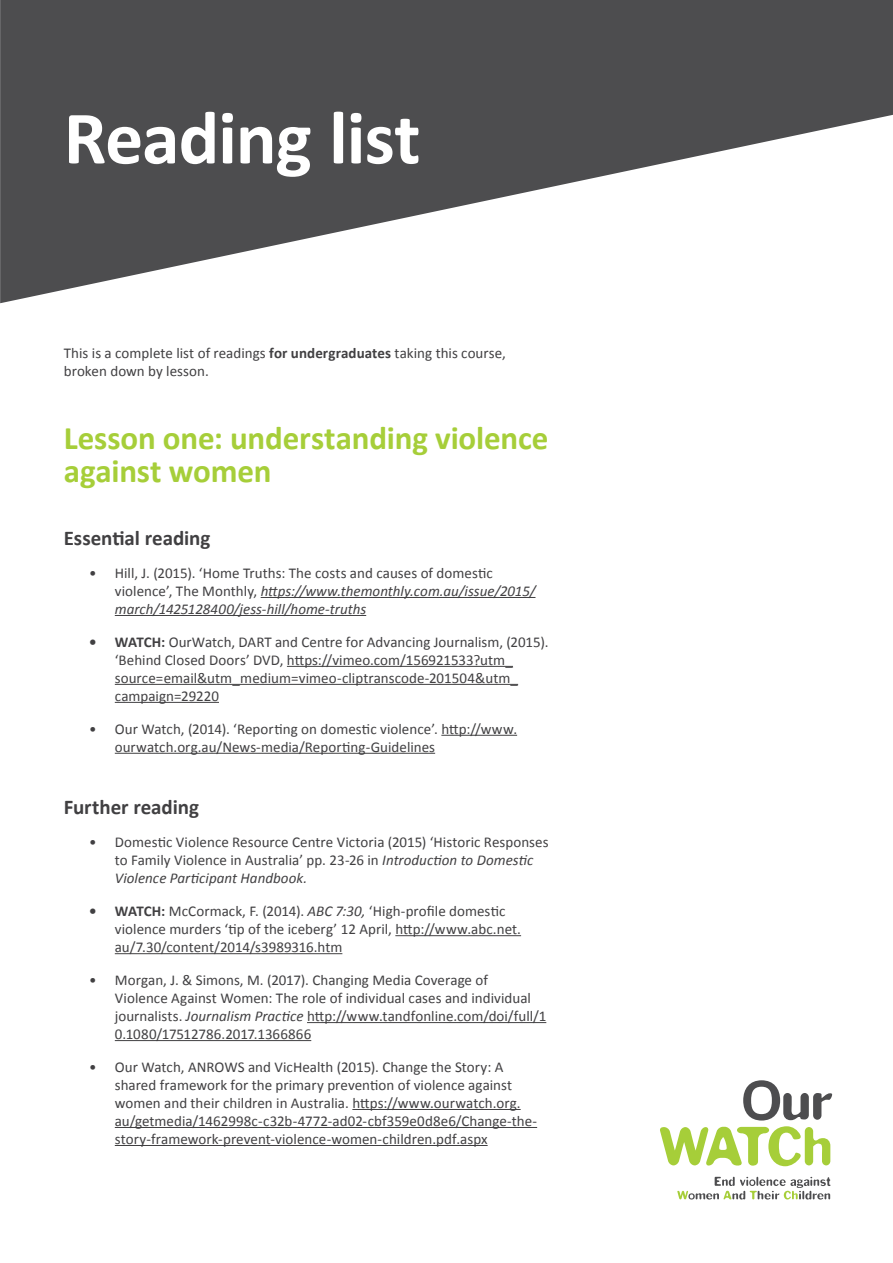
<style>
.page{position:relative;width:893px;height:1263px;background:#fff}
.page>*{position:absolute;margin:0;border:0;box-sizing:border-box;transform-origin:0 0}
.t1{font:700 75.9px "Calibri";letter-spacing:-.015em;color:#fff}
.t2{font:700 33px/33px "Calibri";letter-spacing:-.005em;color:#a6ce39}
.t3{font:700 21px "Calibri";letter-spacing:-.005em;color:#414042}
.t4{font:15px/18px "Calibri";letter-spacing:.005em;color:#414042}
.t5{font:italic 15px/18px "Calibri";color:#414042}
.s1{font-weight:700}
.s2{font-style:normal}
.s3{font-style:italic}
</style>
<div class="page">
<svg style="left:0;top:0;width:893px;height:303px;fill:#4d4d4f"></svg>
<svg style="left:743px;top:1080px;width:89px;height:40px"></svg>
<svg style="left:660px;top:1126px;width:170px;height:40px"></svg>
<svg style="left:677px;top:1177px;width:153px;height:22px"></svg>
<hr style="left:261px;top:597px;width:274px;height:1px;background:#414042">
<hr style="left:115px;top:615px;width:251px;height:1px;background:#414042">
<hr style="left:287px;top:666px;width:226px;height:1px;background:#414042">
<hr style="left:115px;top:684px;width:403px;height:1px;background:#414042">
<hr style="left:115px;top:702px;width:104px;height:1px;background:#414042">
<hr style="left:441px;top:735px;width:76px;height:1px;background:#414042">
<hr style="left:115px;top:753px;width:320px;height:1px;background:#414042">
<hr style="left:395px;top:935px;width:126px;height:1px;background:#414042">
<hr style="left:115px;top:953px;width:227px;height:1px;background:#414042">
<hr style="left:307px;top:1022px;width:239px;height:1px;background:#414042">
<hr style="left:115px;top:1040px;width:196px;height:1px;background:#414042">
<hr style="left:352px;top:1109px;width:169px;height:1px;background:#414042">
<hr style="left:115px;top:1127px;width:422px;height:1px;background:#414042">
<hr style="left:115px;top:1145px;width:373px;height:1px;background:#414042">
<h1 class="t1" style="left:64px;top:90px;width:358px">Reading list</h1>
<p class="t4" style="left:64px;top:344px;width:444px">This is a complete list of readings <span class="s1">for undergraduates</span> taking this course, broken down by lesson.</p>
<h2 class="t2" style="left:64px;top:422px;width:486px">Lesson one: understanding violence against women</h2>
<h3 class="t3" style="left:64px;top:524px;width:148px">Essential reading</h3>
<p class="t5" style="left:115px;top:563px;width:422px;text-indent:-26px"><span class="s2">• Hill, J. (2015). ‘Home Truths: The costs and causes of domestic violence’, The Monthly,</span> https://www.themonthly.com.au/issue/2015/ march/1425128400/jess-hill/home-truths</p>
<p class="t4" style="left:115px;top:633px;width:435px;text-indent:-26px"><span class="s1">• WATCH:</span> OurWatch, DART and Centre for Advancing Journalism, (2015). ‘Behind Closed Doors’ DVD, https://vimeo.com/156921533?utm_ source=email&amp;utm_medium=vimeo-cliptranscode-201504&amp;utm_ campaign=29220</p>
<p class="t4" style="left:115px;top:720px;width:404px;text-indent:-26px">• Our Watch, (2014). ‘Reporting on domestic violence’. http://www. ourwatch.org.au/News-media/Reporting-Guidelines</p>
<h3 class="t3" style="left:64px;top:794px;width:137px">Further reading</h3>
<p class="t4" style="left:115px;top:833px;width:435px;text-indent:-26px">• Domestic Violence Resource Centre Victoria (2015) ‘Historic Responses to Family Violence in Australia’ pp. 23-26 in <span class="s3">Introduction to Domestic<br>Violence Participant Handbook.</span></p>
<p class="t4" style="left:115px;top:902px;width:408px;text-indent:-26px"><span class="s1">• WATCH:</span> McCormack, F. (2014). <span class="s3">ABC 7:30,</span> ‘High-profile domestic violence murders ‘tip of the iceberg’ 12 April, http://www.abc.net. au/7.30/content/2014/s3989316.htm</p>
<p class="t4" style="left:115px;top:971px;width:433px;text-indent:-26px">• Morgan, J. &amp; Simons, M. (2017). Changing Media Coverage of<br>Violence Against Women: The role of individual cases and individual journalists. <span class="s3">Journalism Practice</span> http://www.tandfonline.com/doi/full/1<br>0.1080/17512786.2017.1366866</p>
<p class="t4" style="left:115px;top:1058px;width:424px;text-indent:-26px">• Our Watch, ANROWS and VicHealth (2015). Change the Story: A shared framework for the primary prevention of violence against women and their children in Australia. https://www.ourwatch.org. au/getmedia/1462998c-c32b-4772-ad02-cbf359e0d8e6/Change-the&shy;story-framework-prevent-violence-women-children.pdf.aspx</p>
</div>
